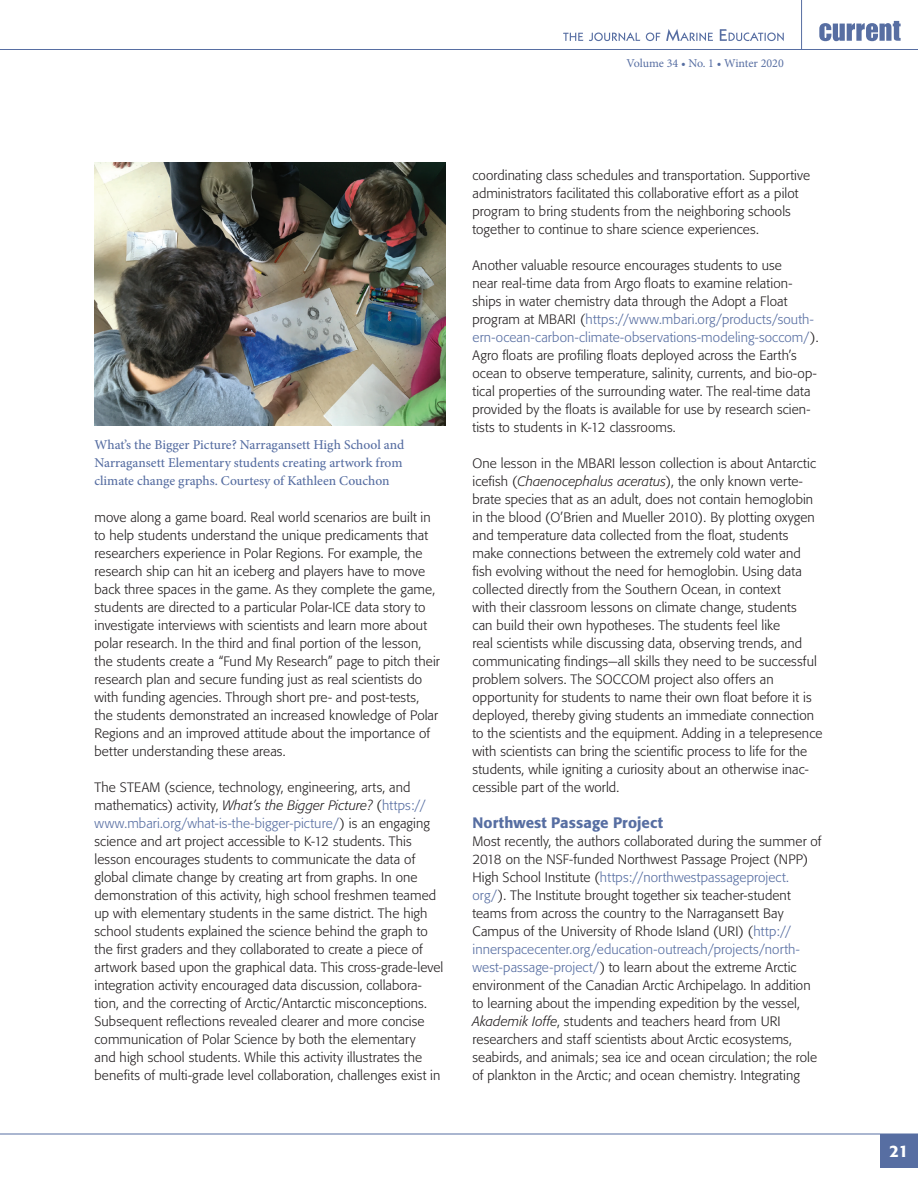
<style>
.page{position:relative;width:918px;height:1188px;background:#fff}
.page>*{position:absolute;margin:0;border:0;box-sizing:border-box;transform-origin:0 0}
.t1{font:500 16.5px "Formata";color:#fff}
.N2-subhead_2{font:500 15px "Formata";letter-spacing:.005em;color:#576ea2}
.N-body2{font:300 13.5px/18px "Formata";letter-spacing:.005em;color:#231f20}
.N-caption{font:500 13.5px/18px "Minion Pro";letter-spacing:-.005em;color:#576ea2}
.t2{font:12px "Minion Pro";letter-spacing:-.005em;color:#576ea2}
.s1{font-style:italic}
.s2{color:#576ea2}
</style>
<div class="page">
<hr style="left:0;top:1134px;width:918px;height:1px;background:#576ea2">
<div style="left:880px;top:1134px;width:38px;height:34px;background:#576ea2"></div>
<hr style="left:801px;top:0;width:1px;height:50px;background:#576ea2">
<svg style="left:563px;top:29px;width:221px;height:12px"></svg>
<svg style="left:819px;top:21px;width:82px;height:20px"></svg>
<hr style="left:0;top:49px;width:918px;height:1px;background:#576ea2">
<img style="left:94px;top:162px;width:351px;height:263px">
<p class="t2" style="left:627px;top:55px;width:159px">Volume 34 • No. 1 • Winter 2020</p>
<p class="N-caption" style="left:94px;top:435px;width:311px">What’s the Bigger Picture? Narragansett High School and<br>Narragansett Elementary students creating artwork from climate change graphs. Courtesy of Kathleen Couchon</p>
<p class="N-body2" style="left:94px;top:508px;width:347px">move along a game board. Real world scenarios are built in to help students understand the unique predicaments that researchers experience in Polar Regions. For example, the research ship can hit an iceberg and players have to move back three spaces in the game. As they complete the game, students are directed to a particular Polar-ICE data story to investigate interviews with scientists and learn more about polar research. In the third and final portion of the lesson, the students create a “Fund My Research” page to pitch their research plan and secure funding just as real scientists do with funding agencies. Through short pre- and post-tests, the students demonstrated an increased knowledge of Polar Regions and an improved attitude about the importance of better understanding these areas.</p>
<p class="N-body2" style="left:94px;top:778px;width:350px">The STEAM (science, technology, engineering, arts, and mathematics) activity, <span class="s1">What’s the Bigger Picture?</span> (<span class="s2">https:// www.mbari.org/what-is-the-bigger-picture/</span>) is an engaging science and art project accessible to K-12 students. This lesson encourages students to communicate the data of global climate change by creating art from graphs. In one demonstration of this activity, high school freshmen teamed up with elementary students in the same district. The high school students explained the science behind the graph to the first graders and they collaborated to create a piece of artwork based upon the graphical data. This cross-grade-level integration activity encouraged data discussion, collabora&shy;tion, and the correcting of Arctic/Antarctic misconceptions.<br>Subsequent reflections revealed clearer and more concise communication of Polar Science by both the elementary<br>and high school students. While this activity illustrates the benefits of multi-grade level collaboration, challenges exist in</p>
<p class="N-body2" style="left:472px;top:166px;width:339px">coordinating class schedules and transportation. Supportive administrators facilitated this collaborative effort as a pilot program to bring students from the neighboring schools together to continue to share science experiences.</p>
<p class="N-body2" style="left:472px;top:256px;width:348px">Another valuable resource encourages students to use<br>near real-time data from Argo floats to examine relation&shy;ships in water chemistry data through the Adopt a Float program at MBARI (<span class="s2">https://www.mbari.org/products/south&shy;ern-ocean-carbon-climate-observations-modeling-soccom/</span>).<br>Agro floats are profiling floats deployed across the Earth’s ocean to observe temperature, salinity, currents, and bio-op&shy;tical properties of the surrounding water. The real-time data provided by the floats is available for use by research scien&shy;tists to students in K-12 classrooms.</p>
<p class="N-body2" style="left:472px;top:454px;width:351px">One lesson in the MBARI lesson collection is about Antarctic icefish (<span class="s1">Chaenocephalus aceratus</span>), the only known verte&shy;brate species that as an adult, does not contain hemoglobin in the blood (O’Brien and Mueller 2010). By plotting oxygen and temperature data collected from the float, students make connections between the extremely cold water and fish evolving without the need for hemoglobin. Using data collected directly from the Southern Ocean, in context<br>with their classroom lessons on climate change, students<br>can build their own hypotheses. The students feel like<br>real scientists while discussing data, observing trends, and communicating findings—all skills they need to be successful problem solvers. The SOCCOM project also offers an opportunity for students to name their own float before it is deployed, thereby giving students an immediate connection to the scientists and the equipment. Adding in a telepresence with scientists can bring the scientific process to life for the students, while igniting a curiosity about an otherwise inac&shy;cessible part of the world.</p>
<p class="N2-subhead_2" style="left:472px;top:813px;width:192px">Northwest Passage Project</p>
<p class="N-body2" style="left:472px;top:832px;width:351px">Most recently, the authors collaborated during the summer of 2018 on the NSF-funded Northwest Passage Project (NPP)<br>High School Institute (<span class="s2">https://northwestpassageproject. org/</span>). The Institute brought together six teacher-student teams from across the country to the Narragansett Bay Campus of the University of Rhode Island (URI) (<span class="s2">http:// innerspacecenter.org/education-outreach/projects/north&shy;west-passage-project/</span>) to learn about the extreme Arctic environment of the Canadian Arctic Archipelago. In addition to learning about the impending expedition by the vessel, <span class="s1">Akademik Ioffe</span>, students and teachers heard from URI researchers and staff scientists about Arctic ecosystems, seabirds, and animals; sea ice and ocean circulation; the role of plankton in the Arctic; and ocean chemistry. Integrating</p>
<p class="t1" style="left:890px;top:1141px;width:20px">21</p>
</div>
